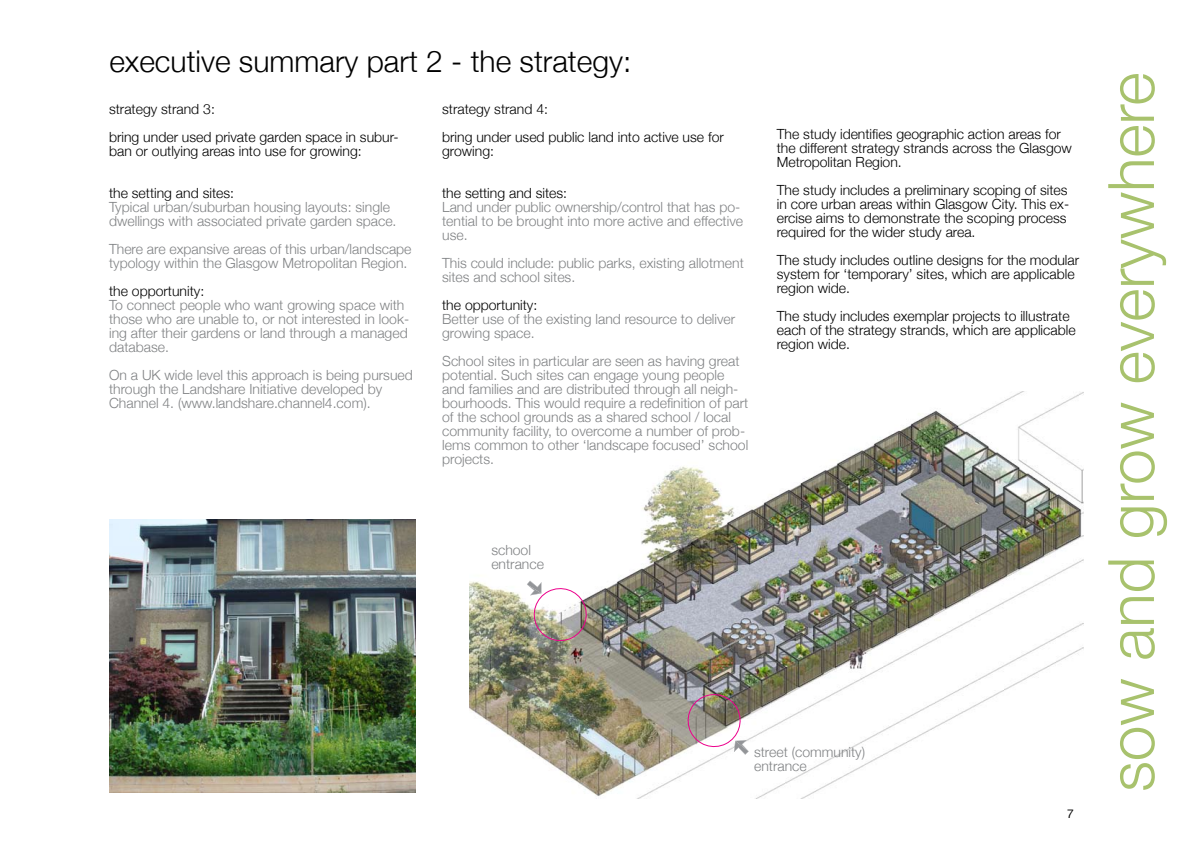
<style>
.page{position:relative;width:1191px;height:842px;background:#fff}
.page>*{position:absolute;margin:0;border:0;box-sizing:border-box;transform-origin:0 0}
.t1{font:300 64px "Helvetica Neue";color:#a8c26d}
.t2{font:300 30px "Helvetica Neue";color:#000}
.t3{font:300 14px/14px "Helvetica Neue";color:#808284}
.t4{font:300 14px/14px "Helvetica Neue";color:#000}
</style>
<div class="page">
<img style="left:109px;top:520px;width:306px;height:272px">
<img style="left:469px;top:391px;width:614px;height:407px">
<img style="left:527px;top:581px;width:63px;height:63px">
<img style="left:684px;top:691px;width:64px;height:64px">
<h2 class="t2" style="left:109px;top:43px;width:523px">executive summary part 2 - the strategy:</h2>
<p class="t4" style="left:109px;top:95px;width:291px;line-height:28px">strategy strand 3:<br>bring under used private garden space in subur-</p>
<p class="t4" style="left:109px;top:144px;width:254px">ban or outlying areas into use for growing:</p>
<p class="t4" style="left:109px;top:186px;width:126px">the setting and sites:</p>
<p class="t3" style="left:109px;top:200px;width:289px">Typical urban/suburban housing layouts: single dwellings with associated private garden space.</p>
<p class="t3" style="left:109px;top:242px;width:304px">There are expansive areas of this urban/landscape typology within the Glasgow Metropolitan Region.</p>
<p class="t4" style="left:109px;top:284px;width:97px">the opportunity:</p>
<p class="t3" style="left:109px;top:298px;width:302px">To connect people who want growing space with those who are unable to, or not interested in look&shy;ing after their gardens or land through a managed database.</p>
<p class="t3" style="left:109px;top:368px;width:305px">On a UK wide level this approach is being pursued through the Landshare Initiative developed by<br>Channel 4. (www.landshare.channel4.com).</p>
<p class="t4" style="left:442px;top:95px;width:283px;line-height:28px">strategy strand 4:<br>bring under used public land into active use for</p>
<p class="t4" style="left:442px;top:144px;width:53px">growing:</p>
<p class="t4" style="left:442px;top:186px;width:126px">the setting and sites:</p>
<p class="t3" style="left:442px;top:200px;width:302px">Land under public ownership/control that has po&shy;tential to be brought into more active and effective use.</p>
<p class="t3" style="left:442px;top:256px;width:303px">This could include: public parks, existing allotment sites and school sites.</p>
<p class="t4" style="left:442px;top:298px;width:97px">the opportunity:</p>
<p class="t3" style="left:442px;top:312px;width:295px">Better use of the existing land resource to deliver growing space.</p>
<p class="t3" style="left:442px;top:354px;width:308px">School sites in particular are seen as having great potential. Such sites can engage young people and families and are distributed through all neigh&shy;bourhoods. This would require a redefinition of part of the school grounds as a shared school / local community facility, to overcome a number of prob&shy;lems common to other ‘landscape focused’ school projects.</p>
<p class="t4" style="left:777px;top:127px;width:297px">The study identifies geographic action areas for the different strategy strands across the Glasgow<br>Metropolitan Region.</p>
<p class="t4" style="left:777px;top:183px;width:294px">The study includes a preliminary scoping of sites in core urban areas within Glasgow City. This ex&shy;ercise aims to demonstrate the scoping process required for the wider study area.</p>
<p class="t4" style="left:777px;top:253px;width:304px">The study includes outline designs for the modular system for ‘temporary’ sites, which are applicable region wide.</p>
<p class="t4" style="left:777px;top:309px;width:300px">The study includes exemplar projects to illustrate each of the strategy strands, which are applicable region wide.</p>
<p class="t3" style="left:491px;top:542px;width:54px">school entrance</p>
<p class="t3" style="left:754px;top:744px;width:112px">street (community) entrance</p>
<h1 class="t1" style="left:1092px;top:792px;width:721px;rotate:-90deg">sow and grow everywhere</h1>
</div>
